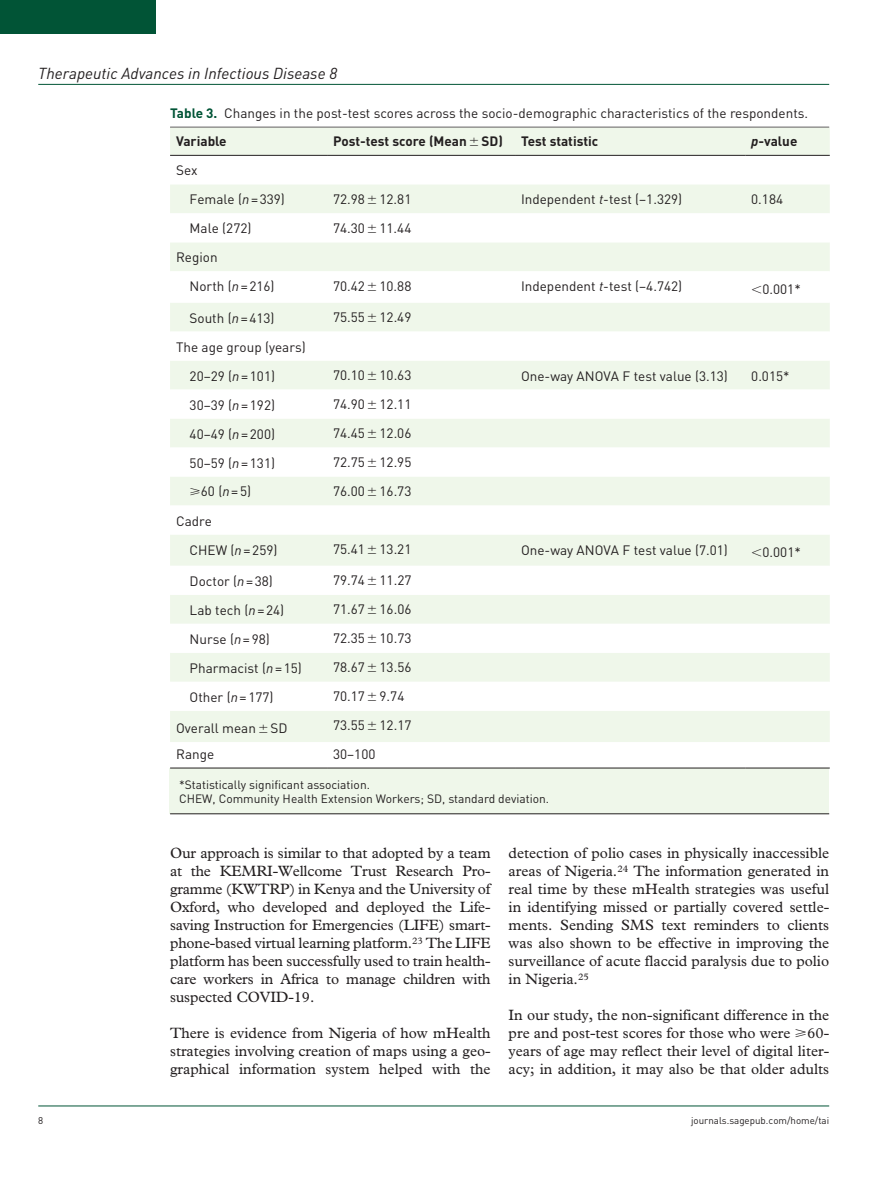
<style>
.page{position:relative;width:893px;height:1191px;background:#fff}
.page>*{position:absolute;margin:0;border:0;box-sizing:border-box;transform-origin:0 0}
.t1{font:italic 15.75px "DIN";color:#231f20}
.t2{font:15px/18px "Plantin Std";color:#231f20;text-align:justify}
.t3{font:13.5px/29px "DIN";color:#231f20}
.t4{font:700 13.5px "DIN";color:#231f20}
.t5{font:12px/14.2px "DIN";color:#231f20}
.t6{font:9.75px "DIN";color:#231f20}
.s1{font-weight:700;color:#015436}
.s2{font-weight:700}
.s3{font-style:italic}
</style>
<div class="page">
<hr style="left:38px;top:84px;width:791px;height:1px;background:#015436">
<hr style="left:38px;top:1105px;width:791px;height:1px;background:#015436">
<div style="left:0;top:0;width:155px;height:34px;background:#015436"></div>
<div style="left:170px;top:767px;width:659px;height:46px;background:#eff7ea"></div>
<hr style="left:170px;top:127px;width:659px;height:1px;background:#231f20">
<hr style="left:170px;top:813px;width:659px;height:1px;background:#231f20">
<div style="left:170px;top:128px;width:660px;height:27px;background:#eff7ea"></div>
<svg style="left:170px;top:185px;width:660px;height:557px;fill:#eff7ea"></svg>
<hr style="left:170px;top:155px;width:157px;height:1px;background:#231f20">
<hr style="left:327px;top:155px;width:188px;height:1px;background:#231f20">
<hr style="left:515px;top:155px;width:230px;height:1px;background:#231f20">
<hr style="left:745px;top:155px;width:85px;height:1px;background:#231f20">
<hr style="left:170px;top:767px;width:157px;height:1px;background:#231f20">
<hr style="left:327px;top:767px;width:188px;height:1px;background:#231f20">
<hr style="left:515px;top:767px;width:230px;height:1px;background:#231f20">
<hr style="left:745px;top:767px;width:85px;height:1px;background:#231f20">
<svg style="left:470px;top:138px;width:8px;height:8px"></svg>
<svg style="left:368px;top:195px;width:8px;height:8px"></svg>
<svg style="left:368px;top:224px;width:8px;height:8px"></svg>
<svg style="left:368px;top:282px;width:8px;height:8px"></svg>
<svg style="left:752px;top:285px;width:9px;height:8px"></svg>
<svg style="left:368px;top:313px;width:8px;height:8px"></svg>
<svg style="left:368px;top:371px;width:8px;height:8px"></svg>
<svg style="left:368px;top:400px;width:8px;height:8px"></svg>
<svg style="left:368px;top:429px;width:8px;height:8px"></svg>
<svg style="left:368px;top:458px;width:8px;height:8px"></svg>
<svg style="left:368px;top:487px;width:8px;height:8px"></svg>
<svg style="left:368px;top:545px;width:8px;height:8px"></svg>
<svg style="left:752px;top:548px;width:9px;height:8px"></svg>
<svg style="left:368px;top:577px;width:8px;height:8px"></svg>
<svg style="left:368px;top:606px;width:8px;height:8px"></svg>
<svg style="left:368px;top:635px;width:8px;height:8px"></svg>
<svg style="left:368px;top:664px;width:8px;height:8px"></svg>
<svg style="left:368px;top:693px;width:8px;height:7px"></svg>
<svg style="left:259px;top:725px;width:8px;height:7px"></svg>
<svg style="left:368px;top:722px;width:8px;height:7px"></svg>
<p class="t1" style="left:38px;top:63px;width:300px">Therapeutic Advances in Infectious Disease 8</p>
<p class="t3" style="left:176px;top:98px;width:634px;line-height:28.5px;text-indent:-6px"><span class="s1">Table 3.</span> Changes in the post-test scores across the socio-demographic characteristics of the respondents.<br><span class="s2">Variable</span></p>
<p class="t4" style="left:333px;top:133px;width:171px">Post-test score (Mean SD)</p>
<p class="t4" style="left:521px;top:133px;width:79px">Test statistic</p>
<p class="t4" style="left:751px;top:133px;width:48px"><span class="s3">p</span>-value</p>
<p class="t3" style="left:190px;top:156px;width:97px;text-indent:-14px">Sex<br>Female (<span class="s3">n</span>=339)</p>
<p class="t3" style="left:333px;top:184px;width:80px">72.98 12.81</p>
<p class="t3" style="left:521px;top:185px;width:163px">Independent <span class="s3">t</span>-test (−1.329)</p>
<p class="t3" style="left:751px;top:185px;width:33px">0.184</p>
<p class="t3" style="left:190px;top:214px;width:63px">Male (272)</p>
<p class="t3" style="left:333px;top:213px;width:80px">74.30 11.44</p>
<p class="t3" style="left:190px;top:243px;width:86px;text-indent:-14px">Region<br>North (<span class="s3">n</span>=216)</p>
<p class="t3" style="left:333px;top:271px;width:80px">70.42 10.88</p>
<p class="t3" style="left:521px;top:272px;width:163px">Independent <span class="s3">t</span>-test (−4.742)</p>
<p class="t3" style="left:762px;top:274px;width:40px">0.001*</p>
<p class="t3" style="left:190px;top:303px;width:86px">South (<span class="s3">n</span>=413)</p>
<p class="t3" style="left:333px;top:302px;width:80px">75.55 12.49</p>
<p class="t3" style="left:190px;top:332px;width:118px;text-indent:-14px">The age group (years)<br>20–29 (<span class="s3">n</span>=101)</p>
<p class="t3" style="left:333px;top:360px;width:80px">70.10 10.63</p>
<p class="t3" style="left:521px;top:361px;width:208px">One-way ANOVA F test value (3.13)</p>
<p class="t3" style="left:751px;top:361px;width:40px">0.015*</p>
<p class="t3" style="left:190px;top:390px;width:87px">30–39 (<span class="s3">n</span>=192)</p>
<p class="t3" style="left:333px;top:389px;width:80px">74.90 12.11</p>
<p class="t3" style="left:190px;top:419px;width:87px">40–49 (<span class="s3">n</span>=200)</p>
<p class="t3" style="left:333px;top:418px;width:80px">74.45 12.06</p>
<p class="t3" style="left:190px;top:448px;width:87px">50–59 (<span class="s3">n</span>=131)</p>
<p class="t3" style="left:333px;top:447px;width:80px">72.75 12.95</p>
<p class="t3" style="left:190px;top:476px;width:63px">⩾60 (<span class="s3">n</span>=5)</p>
<p class="t3" style="left:333px;top:476px;width:80px">76.00 16.73</p>
<p class="t3" style="left:190px;top:506px;width:89px;text-indent:-14px">Cadre<br>CHEW (<span class="s3">n</span>=259)</p>
<p class="t3" style="left:333px;top:534px;width:80px">75.41 13.21</p>
<p class="t3" style="left:521px;top:535px;width:208px">One-way ANOVA F test value (7.01)</p>
<p class="t3" style="left:762px;top:537px;width:40px">0.001*</p>
<p class="t3" style="left:190px;top:566px;width:85px">Doctor (<span class="s3">n</span>=38)</p>
<p class="t3" style="left:333px;top:565px;width:80px">79.74 11.27</p>
<p class="t3" style="left:190px;top:595px;width:96px">Lab tech (<span class="s3">n</span>=24)</p>
<p class="t3" style="left:333px;top:594px;width:80px">71.67 16.06</p>
<p class="t3" style="left:190px;top:624px;width:82px">Nurse (<span class="s3">n</span>=98)</p>
<p class="t3" style="left:333px;top:623px;width:80px">72.35 10.73</p>
<p class="t3" style="left:190px;top:653px;width:114px">Pharmacist (<span class="s3">n</span>=15)</p>
<p class="t3" style="left:333px;top:652px;width:80px">78.67 13.56</p>
<p class="t3" style="left:190px;top:682px;width:85px">Other (<span class="s3">n</span>=177)</p>
<p class="t3" style="left:333px;top:681px;width:73px">70.17 9.74</p>
<p class="t3" style="left:176px;top:713px;width:113px">Overall mean SD</p>
<p class="t3" style="left:333px;top:710px;width:80px">73.55 12.17</p>
<p class="t3" style="left:176px;top:739px;width:40px">Range</p>
<p class="t3" style="left:333px;top:739px;width:44px">30–100</p>
<p class="t5" style="left:179px;top:777px;width:371px">*Statistically significant association.<br>CHEW, Community Health Extension Workers; SD, standard deviation.</p>
<p class="t2" style="left:170px;top:844px;width:322px">Our approach is similar to that adopted by a team at the KEMRI-Wellcome Trust Research Pro&shy;gramme (KWTRP) in Kenya and the University of Oxford, who developed and deployed the Life&shy;saving Instruction for Emergencies (LIFE) smart&shy;phone-based virtual learning platform.<sup>23</sup> The LIFE platform has been successfully used to train health&shy;care workers in Africa to manage children with suspected COVID-19.</p>
<p class="t2" style="left:170px;top:1024px;width:322px">There is evidence from Nigeria of how mHealth strategies involving creation of maps using a geo&shy;graphical information system helped with the</p>
<p class="t2" style="left:509px;top:844px;width:322px">detection of polio cases in physically inaccessible areas of Nigeria.<sup>24</sup> The information generated in real time by these mHealth strategies was useful in identifying missed or partially covered settle&shy;ments. Sending SMS text reminders to clients was also shown to be effective in improving the surveillance of acute flaccid paralysis due to polio in Nigeria.<sup>25</sup></p>
<p class="t2" style="left:509px;top:1006px;width:322px">In our study, the non-significant difference in the pre and post-test scores for those who were ⩾60- years of age may reflect their level of digital liter&shy;acy; in addition, it may also be that older adults</p>
<p class="t6" style="left:38px;top:1114px;width:7px">8</p>
<p class="t6" style="left:691px;top:1114px;width:140px">journals.sagepub.com/home/tai</p>
</div>
